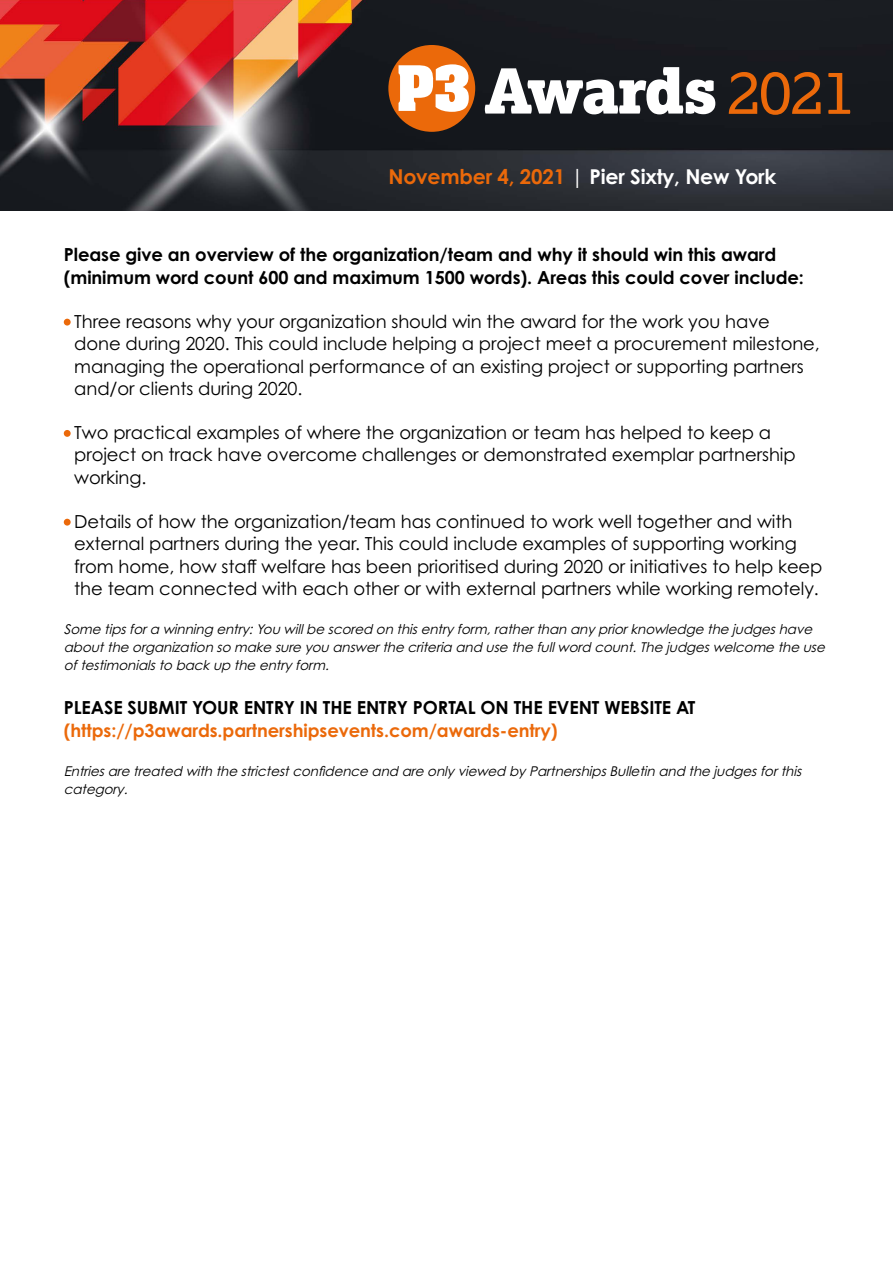
<style>
.page{position:relative;width:893px;height:1263px;background:#fff}
.page>*{position:absolute;margin:0;border:0;box-sizing:border-box;transform-origin:0 0}
.t1{font:700 20.55px "Century Gothic Pro";letter-spacing:-.01em;color:#fff}
.t2{font:18px/22.5px "Century Gothic Pro";letter-spacing:-.005em;color:#000}
.t3{font:700 18px/22.5px "Century Gothic Pro";letter-spacing:-.005em;color:#000}
.t4{font:700 18px "Century Gothic Pro";letter-spacing:-.005em;color:#eb690a}
.t5{font:italic 13.5px/18px "Century Gothic Pro";color:#000}
.s1{color:#eb690a}
.s2{font-weight:400}
</style>
<div class="page">
<img style="left:0;top:0;width:893px;height:211px">
<div style="left:64px;top:319px;width:7px;height:7px;background:#eb690a;border-radius:50%"></div>
<div style="left:64px;top:430px;width:7px;height:7px;background:#eb690a;border-radius:50%"></div>
<div style="left:64px;top:519px;width:7px;height:7px;background:#eb690a;border-radius:50%"></div>
<svg style="left:485px;top:67px;width:230px;height:47px"></svg>
<svg style="left:729px;top:72px;width:121px;height:43px;background:#5f3417"></svg>
<div style="left:388px;top:45px;width:87px;height:87px;background:#eb690a;border-radius:50%"></div>
<svg style="left:399px;top:64px;width:70px;height:48px"></svg>
<p class="t1" style="left:388px;top:164px;width:390px"><span class="s1">November 4, 2021</span> <span class="s2">|</span> Pier Sixty, New York</p>
<p class="t3" style="left:64px;top:243px;width:742px">Please give an overview of the organization/team and why it should win this award (minimum word count 600 and maximum 1500 words). Areas this could cover include:</p>
<p class="t2" style="left:74px;top:310px;width:747px">Three reasons why your organization should win the award for the work you have done during 2020. This could include helping a project meet a procurement milestone, managing the operational performance of an existing project or supporting partners and/or clients during 2020.</p>
<p class="t2" style="left:74px;top:421px;width:723px">Two practical examples of where the organization or team has helped to keep a project on track have overcome challenges or demonstrated exemplar partnership working.</p>
<p class="t2" style="left:74px;top:510px;width:750px">Details of how the organization/team has continued to work well together and with external partners during the year. This could include examples of supporting working from home, how staff welfare has been prioritised during 2020 or initiatives to help keep the team connected with each other or with external partners while working remotely.</p>
<p class="t5" style="left:64px;top:620px;width:766px">Some tipsfora winning entry:You willbe scored on thisentry form,ratherthan any priorknowledge the judgeshave aboutthe organization so make sure you answerthe criteria and use the fullword count.The judgeswelcome the use oftestimonialsto back up the entry form.</p>
<p class="t3" style="left:64px;top:696px;width:633px">PLEASE SUBMIT YOUR ENTRY IN THE ENTRY PORTAL ON THE EVENT WEBSITE AT</p>
<p class="t4" style="left:64px;top:719px;width:495px">(https://p3awards.partnershipsevents.com/awards-entry)</p>
<p class="t5" style="left:64px;top:762px;width:742px">Entriesare treated with the strictestconfidence and are only viewed by PartnershipsBulletin and the judgesforthis category.</p>
</div>
